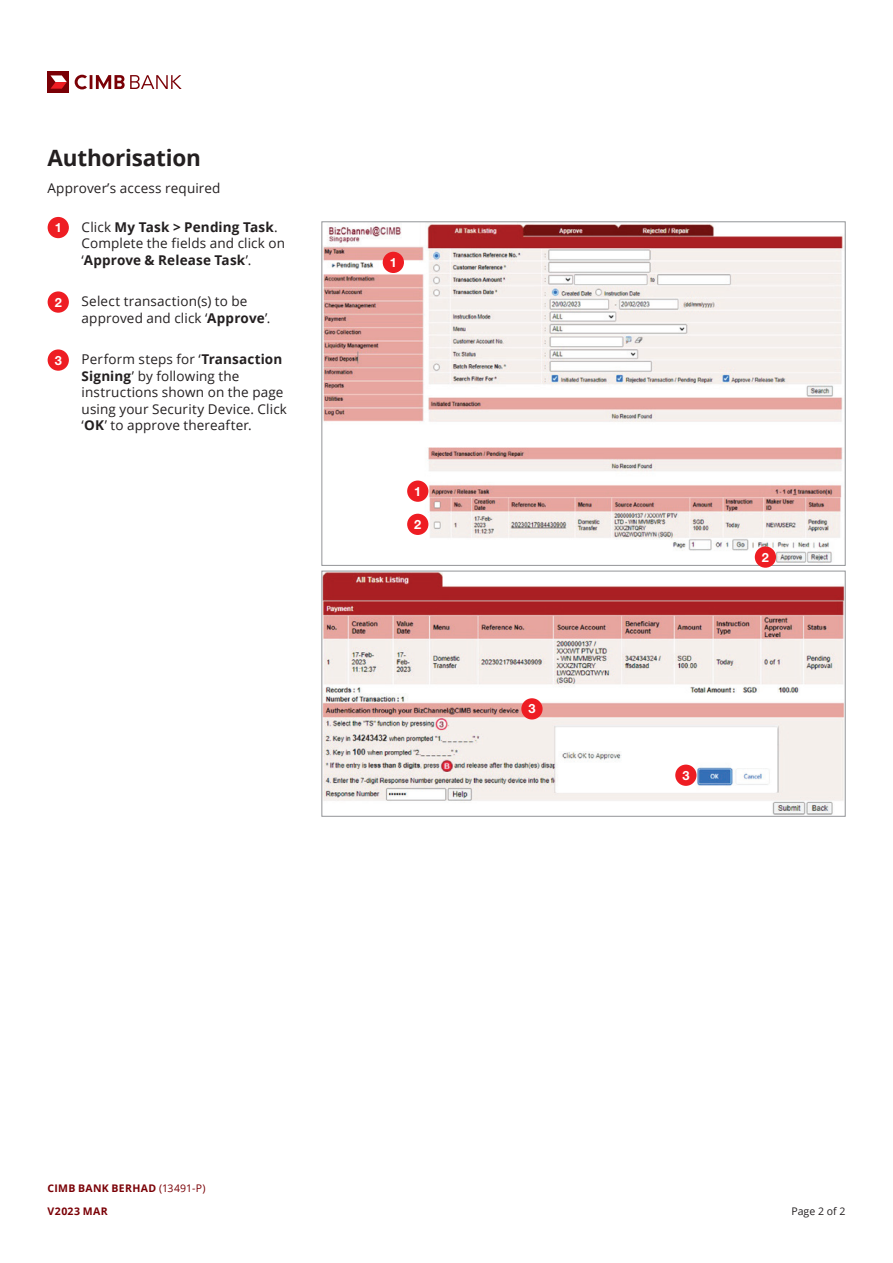
<style>
.page{position:relative;width:893px;height:1263px;background:#fff}
.page>*{position:absolute;margin:0;border:0;box-sizing:border-box;transform-origin:0 0}
.Header_12pt{font:700 22.5px "Open Sans";letter-spacing:-.01em;color:#231f20}
.Point_8pt_copy{font:13.5px/16.5px "Open Sans";letter-spacing:.01em;color:#231f20}
.Point_8pt_copy-2{font:700 13.5px/16.5px "Open Sans";letter-spacing:.01em;color:#231f20}
.Header_12pt-2{font:13.5px "Open Sans";letter-spacing:.01em;color:#231f20}
.Indent_4_Point{font:700 12.75px "Helvetica Neue LT Std";color:#fff}
.t1{font:700 10.5px "Open Sans";letter-spacing:.035em;color:#7a0006}
.t2{font:10.5px "Open Sans";color:#231f20}
.s1{font-weight:400}
.s2{font-weight:700}
</style>
<div class="page">
<div style="left:48px;top:71px;width:21px;height:22px;background:#7a0006"></div>
<svg style="left:50px;top:75px;width:17px;height:14px"></svg>
<svg style="left:75px;top:75px;width:107px;height:14px"></svg>
<div style="left:48px;top:217px;width:21px;height:21px;background:#ee1d23;border-radius:50%"></div>
<div style="left:48px;top:291px;width:21px;height:22px;background:#ee1d23;border-radius:50%"></div>
<div style="left:48px;top:349px;width:21px;height:22px;background:#ee1d23;border-radius:50%"></div>
<img style="left:324px;top:224px;width:519px;height:340px">
<img style="left:324px;top:573px;width:519px;height:241px">
<div style="left:322px;top:571px;width:523px;height:245px;border:1px solid #939598"></div>
<div style="left:383px;top:252px;width:21px;height:21px;background:#ee1d23;border-radius:50%"></div>
<div style="left:407px;top:480px;width:21px;height:22px;background:#ee1d23;border-radius:50%"></div>
<div style="left:755px;top:546px;width:21px;height:22px;background:#ee1d23;border-radius:50%"></div>
<div style="left:407px;top:514px;width:21px;height:21px;background:#ee1d23;border-radius:50%"></div>
<div style="left:675px;top:765px;width:21px;height:21px;background:#ee1d23;border-radius:50%"></div>
<div style="left:521px;top:698px;width:22px;height:21px;background:#ee1d23;border-radius:50%"></div>
<p class="Header_12pt" style="left:48px;top:142px;width:155px">Authorisation</p>
<p class="Header_12pt-2" style="left:48px;top:179px;width:174px">Approver’s access required</p>
<p class="Indent_4_Point" style="left:55px;top:220px;width:9px">1</p>
<p class="Point_8pt_copy-2" style="left:82px;top:218px;width:205px"><span class="s1">Click</span> My Task &gt; Pending Task<span class="s1">.<br>Complete the fields and click on ‘</span>Approve &amp; Release Task<span class="s1">’.</span></p>
<p class="Indent_4_Point" style="left:55px;top:294px;width:9px">2</p>
<p class="Point_8pt_copy" style="left:82px;top:293px;width:190px">Select transaction(s) to be approved and click ‘<span class="s2">Approve</span>’.</p>
<p class="Indent_4_Point" style="left:55px;top:352px;width:9px">3</p>
<p class="Point_8pt_copy" style="left:82px;top:351px;width:207px">Perform steps for ‘<span class="s2">Transaction<br>Signing</span>’ by following the instructions shown on the page using your Security Device. Click ‘<span class="s2">OK</span>’ to approve thereafter.</p>
<p class="Indent_4_Point" style="left:390px;top:254px;width:9px">1</p>
<p class="Indent_4_Point" style="left:414px;top:483px;width:9px">1</p>
<p class="Indent_4_Point" style="left:414px;top:516px;width:9px">2</p>
<p class="Indent_4_Point" style="left:528px;top:701px;width:9px">3</p>
<p class="Indent_4_Point" style="left:762px;top:549px;width:9px">2</p>
<p class="Indent_4_Point" style="left:682px;top:767px;width:9px">3</p>
<p class="t1" style="left:48px;top:1180px;width:159px">CIMB BANK BERHAD <span class="s1">(13491-P)</span></p>
<p class="t1" style="left:48px;top:1204px;width:62px">V2023 MAR</p>
<p class="t2" style="left:791px;top:1204px;width:55px">Page 2 of 2</p>
</div>
